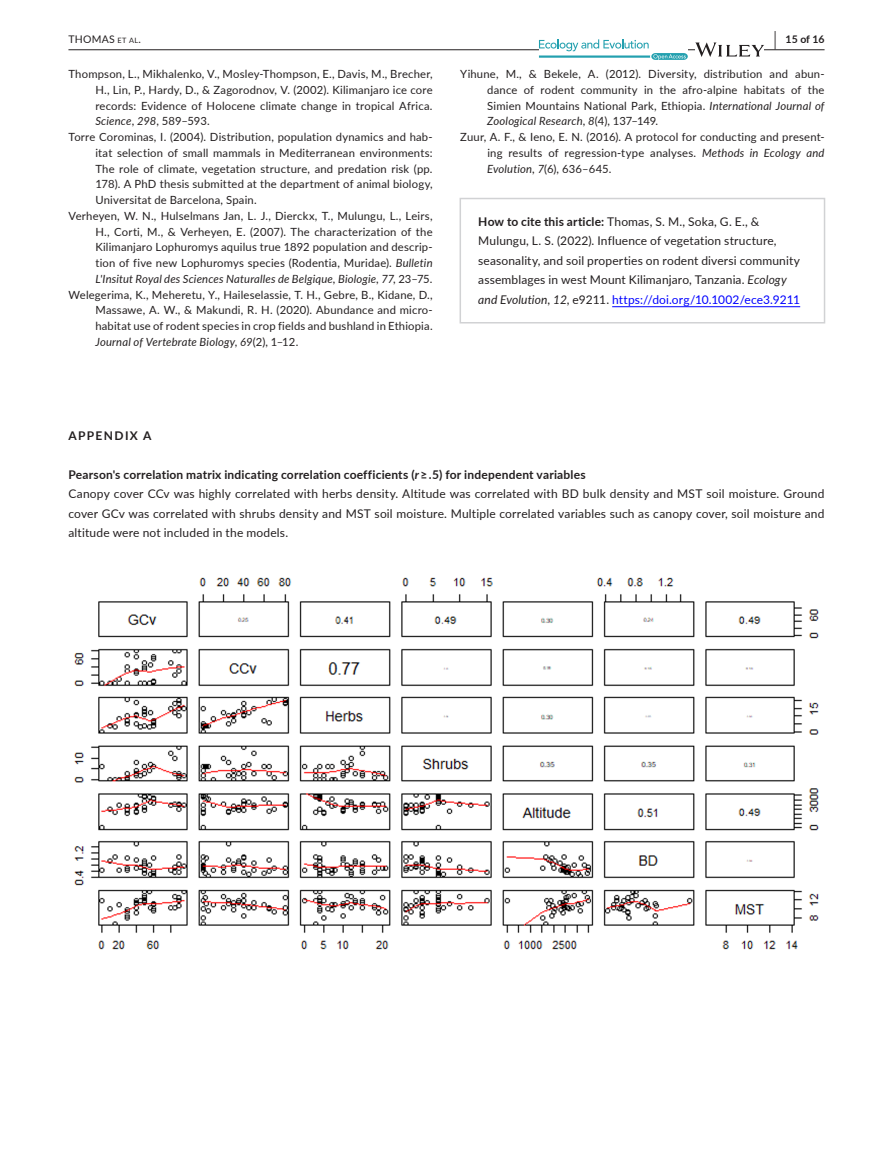
<style>
.page{position:relative;width:893px;height:1174px;background:#fff}
.page>*{position:absolute;margin:0;border:0;box-sizing:border-box;transform-origin:0 0}
.t1{font:12px/19.5px "Lato";letter-spacing:.015em;color:#231f20}
.t2{font:700 12px "Lato";letter-spacing:.115em;color:#231f20}
.t3{font:11.25px "Lato";letter-spacing:.015em;color:#231f20}
.t4{font:italic 11.25px "Lato";letter-spacing:.015em;color:#231f20}
.t5{font:10.5px "Lato";letter-spacing:.025em;color:#231f20}
.t6{font:700 10.5px "Lato";color:#231f20}
.s1{font-size:7.35px}
.s2{font-size:19.5px}
.s3{font-style:normal}
.s4{font-style:italic}
.s5{font-weight:700}
.s6{color:#00f}
.s7{font-weight:700;font-style:italic}
</style>
<div class="page">
<hr style="left:68px;top:49px;width:756px;height:1px;background:#231f20">
<svg style="left:539px;top:39px;width:149px;height:21px"></svg>
<svg style="left:695px;top:42px;width:69px;height:15px"></svg>
<div style="left:460px;top:198px;width:365px;height:125px;border:2px solid #d1d2d4"></div>
<hr style="left:612px;top:306px;width:188px;height:1px;background:#00f">
<img style="left:74px;top:577px;width:745px;height:373px">
<p class="t5" style="left:68px;top:31px;width:74px">THOMAS <span class="s1">et al</span>.</p>
<p class="t6" style="left:774px;top:31px;width:52px"><span class="s2">|</span> 15 of 16</p>
<p class="t3" style="left:68px;top:66px;width:366px">Thompson, L., Mikhalenko, V., Mosley-Thompson, E., Davis, M., Brecher,</p>
<p class="t3" style="left:95px;top:82px;width:339px">H., Lin, P., Hardy, D., &amp; Zagorodnov, V. (2002). Kilimanjaro ice core</p>
<p class="t3" style="left:95px;top:97px;width:339px">records: Evidence of Holocene climate change in tropical Africa.</p>
<p class="t4" style="left:95px;top:113px;width:116px">Science<span class="s3">,</span> 298<span class="s3">, 589–593.</span></p>
<p class="t3" style="left:68px;top:129px;width:366px">Torre Corominas, I. (2004). Distribution, population dynamics and hab-</p>
<p class="t3" style="left:95px;top:145px;width:339px">itat selection of small mammals in Mediterranean environments:</p>
<p class="t3" style="left:95px;top:160px;width:339px">The role of climate, vegetation structure, and predation risk (pp.</p>
<p class="t3" style="left:95px;top:176px;width:339px">178). A PhD thesis submitted at the department of animal biology,</p>
<p class="t3" style="left:95px;top:192px;width:163px">Universitat de Barcelona, Spain.</p>
<p class="t3" style="left:68px;top:208px;width:366px">Verheyen, W. N., Hulselmans Jan, L. J., Dierckx, T., Mulungu, L., Leirs,</p>
<p class="t3" style="left:95px;top:223px;width:339px">H., Corti, M., &amp; Verheyen, E. (2007). The characterization of the</p>
<p class="t3" style="left:95px;top:239px;width:339px">Kilimanjaro Lophuromys aquilus true 1892 population and descrip-</p>
<p class="t3" style="left:95px;top:255px;width:339px">tion of five new Lophuromys species (Rodentia, Muridae). <span class="s4">Bulletin</span></p>
<p class="t4" style="left:95px;top:271px;width:339px">L'Insitut Royal des Sciences Naturalles de Belgique, Biologie<span class="s3">,</span> 77<span class="s3">, 23–75.</span></p>
<p class="t3" style="left:68px;top:286px;width:366px">Welegerima, K., Meheretu, Y., Haileselassie, T. H., Gebre, B., Kidane, D.,</p>
<p class="t3" style="left:95px;top:302px;width:339px">Massawe, A. W., &amp; Makundi, R. H. (2020). Abundance and micro-</p>
<p class="t3" style="left:95px;top:318px;width:339px">habitat use of rodent species in crop fields and bushland in Ethiopia.</p>
<p class="t4" style="left:95px;top:334px;width:204px">Journal of Vertebrate Biology<span class="s3">,</span> 69<span class="s3">(2), 1–12.</span></p>
<p class="t3" style="left:460px;top:66px;width:366px">Yihune, M., &amp; Bekele, A. (2012). Diversity, distribution and abun-</p>
<p class="t3" style="left:487px;top:82px;width:339px">dance of rodent community in the afro-alpine habitats of the</p>
<p class="t3" style="left:487px;top:97px;width:339px">Simien Mountains National Park, Ethiopia. <span class="s4">International Journal of</span></p>
<p class="t4" style="left:487px;top:113px;width:172px">Zoological Research<span class="s3">,</span> 8<span class="s3">(4), 137–149.</span></p>
<p class="t3" style="left:460px;top:129px;width:366px">Zuur, A. F., &amp; Ieno, E. N. (2016). A protocol for conducting and present-</p>
<p class="t3" style="left:487px;top:145px;width:339px">ing results of regression-type analyses. <span class="s4">Methods in Ecology and</span></p>
<p class="t3" style="left:487px;top:160px;width:126px"><span class="s4">Evolution</span>, <span class="s4">7</span>(6), 636–645.</p>
<p class="t1" style="left:478px;top:211px;width:323px"><span class="s5">How to cite this article:</span> Thomas, S. M., Soka, G. E., &amp; Mulungu, L. S. (2022). Influence of vegetation structure, seasonality, and soil properties on rodent diversi community assemblages in west Mount Kilimanjaro, Tanzania. <span class="s4">Ecology and Evolution</span>, <span class="s4">12</span>, e9211. <span class="s6">https://doi.org/10.1002/ece3.9211</span></p>
<p class="t2" style="left:68px;top:426px;width:85px">APPENDIX A</p>
<p class="t1" style="left:68px;top:464px;width:758px"><span class="s5">Pearson's correlation matrix indicating correlation coefficients (</span><span class="s7">r</span> <span class="s5">≥ .5) for independent variables<br></span>Canopy cover CCv was highly correlated with herbs density. Altitude was correlated with BD bulk density and MST soil moisture. Ground cover GCv was correlated with shrubs density and MST soil moisture. Multiple correlated variables such as canopy cover, soil moisture and altitude were not included in the models.</p>
</div>
